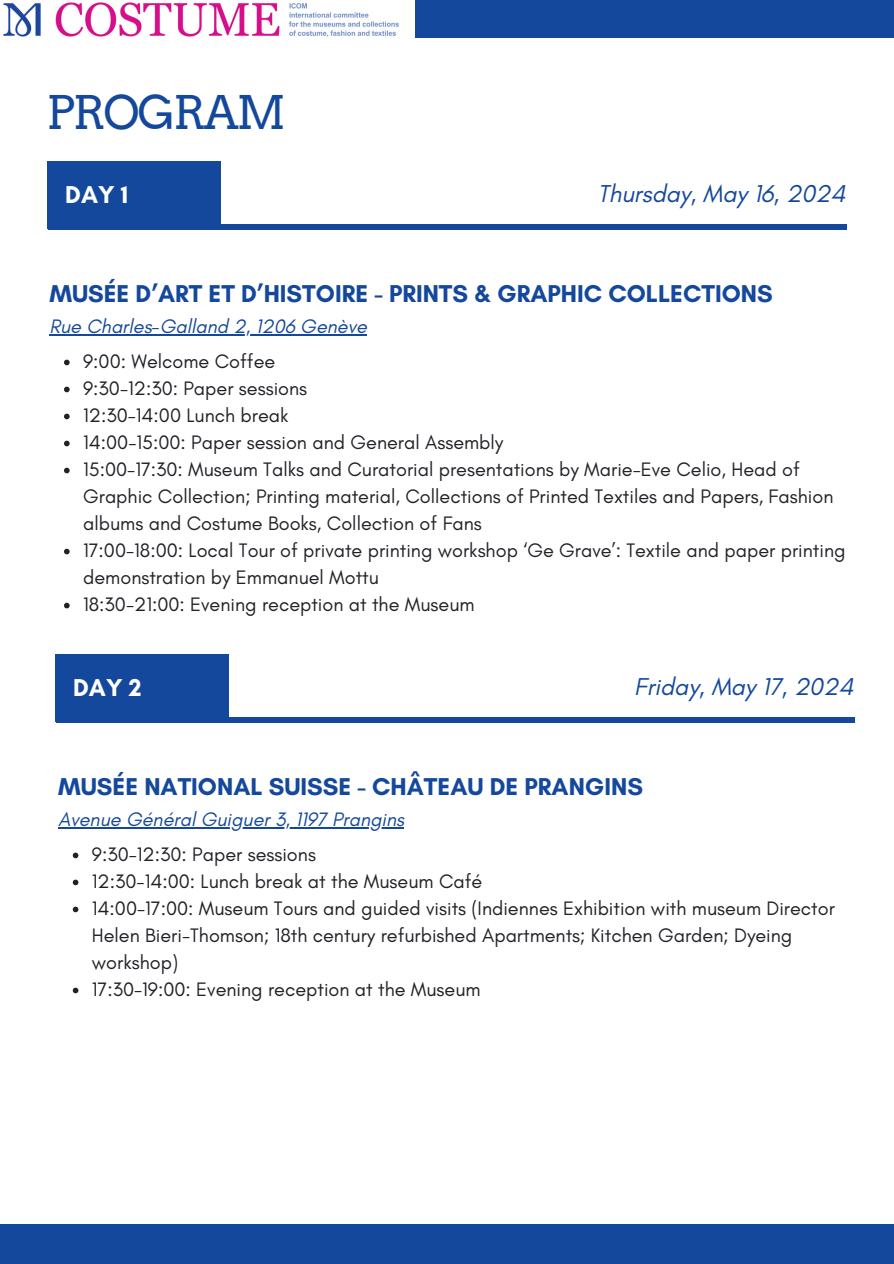
<style>
.page{position:relative;width:894px;height:1264px;background:#fff}
.page>*{position:absolute;margin:0;border:0;box-sizing:border-box;transform-origin:0 0}
.t1{font:46.35px "Arvo";letter-spacing:-.05em;color:#14489c}
.t2{font:700 24.75px "Glacial Indifference";color:#14489c}
.t3{font:italic 24.75px "Glacial Indifference";color:#14489c}
.t4{font:700 24.75px "Glacial Indifference";color:#fff}
.t5{font:19.8px/27px "Glacial Indifference";color:#212227}
.t6{font:italic 19.8px "Glacial Indifference";color:#14489c}
</style>
<div class="page">
<div style="left:48px;top:224px;width:798px;height:5px;background:#14489c"></div>
<div style="left:47px;top:162px;width:174px;height:67px;background:#14489c"></div>
<div style="left:56px;top:717px;width:798px;height:5px;background:#14489c"></div>
<div style="left:55px;top:654px;width:174px;height:68px;background:#14489c"></div>
<div style="left:0;top:1224px;width:893px;height:39px;background:#14489c"></div>
<div style="left:0;top:0;width:893px;height:38px;background:#14489c"></div>
<img style="left:0;top:0;width:414px;height:38px">
<hr style="left:49px;top:334px;width:318px;height:1px;background:#14489c">
<svg style="left:64px;top:359px;width:6px;height:6px"></svg>
<svg style="left:64px;top:386px;width:6px;height:6px"></svg>
<svg style="left:64px;top:413px;width:6px;height:6px"></svg>
<svg style="left:64px;top:440px;width:6px;height:6px"></svg>
<svg style="left:64px;top:467px;width:6px;height:6px"></svg>
<svg style="left:64px;top:548px;width:6px;height:6px"></svg>
<svg style="left:64px;top:602px;width:6px;height:6px"></svg>
<svg style="left:58px;top:827px;width:12px;height:1px"></svg>
<hr style="left:70px;top:827px;width:334px;height:1px;background:#14489c">
<svg style="left:73px;top:852px;width:5px;height:6px"></svg>
<svg style="left:73px;top:879px;width:5px;height:6px"></svg>
<svg style="left:73px;top:906px;width:5px;height:6px"></svg>
<svg style="left:73px;top:987px;width:5px;height:6px"></svg>
<h1 class="t1" style="left:46px;top:85px;width:241px">PROGRAM</h1>
<h2 class="t4" style="left:65px;top:179px;width:65px">DAY 1</h2>
<h3 class="t3" style="left:597px;top:178px;width:249px">Thursday, May 16, 2024</h3>
<p class="t2" style="left:49px;top:279px;width:724px">MUSÉE D’ART ET D’HISTOIRE - PRINTS &amp; GRAPHIC COLLECTIONS</p>
<p class="t6" style="left:49px;top:314px;width:319px">Rue Charles-Galland 2, 1206 Genève</p>
<p class="t5" style="left:83px;top:347px;width:194px">9:00: Welcome Coffee</p>
<p class="t5" style="left:83px;top:374px;width:225px">9:30-12:30: Paper sessions</p>
<p class="t5" style="left:83px;top:401px;width:207px">12:30-14:00 Lunch break</p>
<p class="t5" style="left:83px;top:428px;width:421px">14:00-15:00: Paper session and General Assembly</p>
<p class="t5" style="left:83px;top:455px;width:751px">15:00-17:30: Museum Talks and Curatorial presentations by Marie-Eve Celio, Head of<br>Graphic Collection; Printing material, Collections of Printed Textiles and Papers, Fashion albums and Costume Books, Collection of Fans</p>
<h2 class="t5" style="left:83px;top:536px;width:763px">17:00-18:00: Local Tour of private printing workshop ‘Ge Grave’: Textile and paper printing demonstration by Emmanuel Mottu</h2>
<h3 class="t5" style="left:83px;top:590px;width:393px">18:30-21:00: Evening reception at the Museum</h3>
<h2 class="t4" style="left:73px;top:672px;width:70px">DAY 2</h2>
<p class="t3" style="left:634px;top:671px;width:221px">Friday, May 17, 2024</p>
<h2 class="t2" style="left:58px;top:771px;width:586px">MUSÉE NATIONAL SUISSE - CHÂTEAU DE PRANGINS</h2>
<p class="t6" style="left:58px;top:807px;width:347px">Avenue Général Guiguer 3, 1197 Prangins</p>
<p class="t5" style="left:92px;top:840px;width:225px">9:30-12:30: Paper sessions</p>
<p class="t5" style="left:92px;top:867px;width:392px">12:30-14:00: Lunch break at the Museum Café</p>
<p class="t5" style="left:92px;top:894px;width:744px">14:00-17:00: Museum Tours and guided visits (Indiennes Exhibition with museum Director Helen Bieri-Thomson; 18th century refurbished Apartments; Kitchen Garden; Dyeing workshop)<br>17:30-19:00: Evening reception at the Museum</p>
</div>
